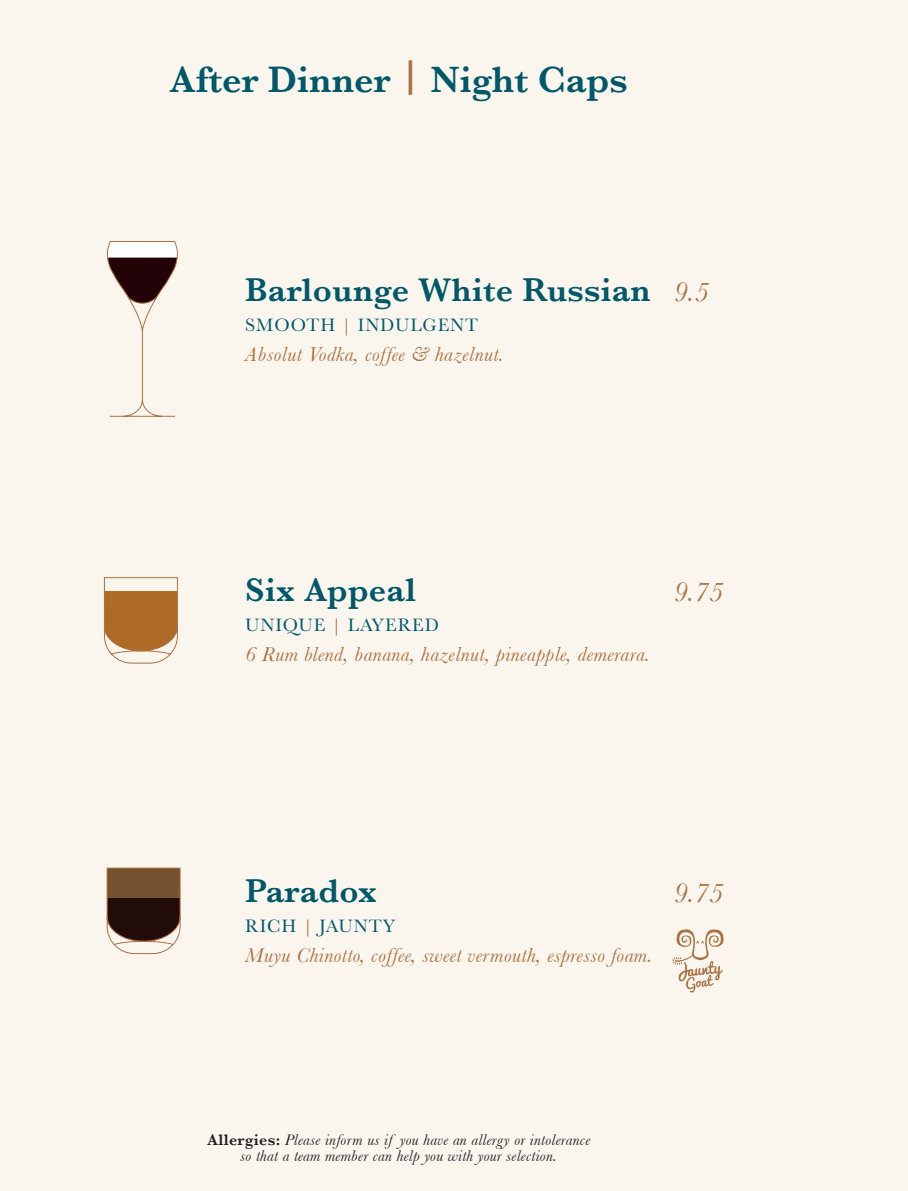
<style>
.page{position:relative;width:908px;height:1191px;background:#fff}
.page>*{position:absolute;margin:0;border:0;box-sizing:border-box;transform-origin:0 0}
.t1{font:600 38px "Baskerville";color:#005869}
.t2{font:600 34px "Baskerville";letter-spacing:.01em;color:#005869}
.t3{font:italic 28px "Baskerville";color:#ab7141}
.t4{font:italic 21px "Baskerville";letter-spacing:.02em;color:#ab7141}
.t5{font:18.6px "Baskerville";letter-spacing:.05em;color:#005869}
.t6{font:italic 16px/16px "Baskerville";letter-spacing:.02em;color:#231f20;text-align:center}
.s1{font-weight:400;font-style:italic;font-size:28px;color:#ab7141}
.s2{color:#ab7141}
.s3{font-weight:600;font-style:normal}
</style>
<div class="page">
<div style="left:0;top:0;width:907px;height:1191px;background:#faf6ee"></div>
<svg style="left:107px;top:241px;width:71px;height:176px"></svg>
<svg style="left:106px;top:867px;width:75px;height:87px"></svg>
<svg style="left:103px;top:577px;width:75px;height:87px"></svg>
<svg style="left:672px;top:929px;width:51px;height:64px"></svg>
<p class="t1" style="left:169px;top:53px;width:459px">After Dinner <sup>|</sup> Night Caps</p>
<p class="t2" style="left:245px;top:266px;width:465px">Barlounge White Russian <span class="s1">9.5</span></p>
<p class="t5" style="left:245px;top:313px;width:234px">SMOOTH <span class="s2">|</span> INDULGENT</p>
<p class="t4" style="left:245px;top:342px;width:260px">Absolut Vodka, coffee &amp; hazelnut.</p>
<p class="t2" style="left:245px;top:566px;width:172px">Six Appeal</p>
<p class="t3" style="left:673px;top:576px;width:51px">9.75</p>
<p class="t5" style="left:245px;top:613px;width:195px">UNIQUE <span class="s2">|</span> LAYERED</p>
<p class="t4" style="left:245px;top:642px;width:406px">6 Rum blend, banana, hazelnut, pineapple, demerara.</p>
<p class="t2" style="left:245px;top:866px;width:133px">Paradox</p>
<p class="t3" style="left:673px;top:876px;width:51px">9.75</p>
<p class="t5" style="left:245px;top:913px;width:151px">RICH <span class="s2">|</span> JAUNTY</p>
<p class="t4" style="left:245px;top:942px;width:409px">Muyu Chinotto, coffee, sweet vermouth, espresso foam.</p>
<p class="t6" style="left:207px;top:1131px;width:384px"><span class="s3">Allergies:</span> Please inform us if you have an allergy or intolerance so that a team member can help you with your selection.</p>
</div>
